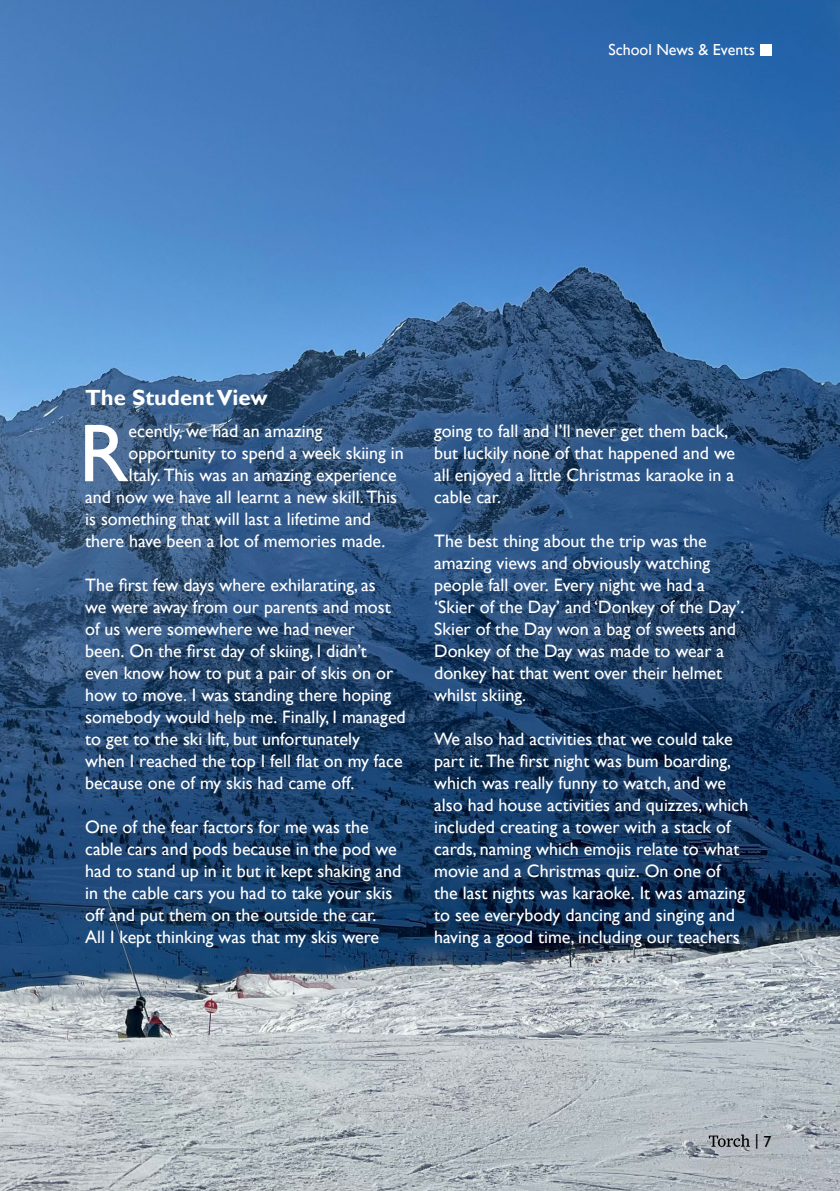
<style>
.page{position:relative;width:840px;height:1191px;background:#fff}
.page>*{position:absolute;margin:0;border:0;box-sizing:border-box;transform-origin:0 0}
.Lead_Paragraph{font:82.6px "Gill Sans";color:#fff}
.Small_Article_Headin{font:700 22px "Gill Sans";color:#fff}
.Copy_Paragraph{font:18px/22px "Gill Sans";color:#fff}
.Lead_Paragraph-2{font:18px "Gill Sans";color:#fff}
.t1{font:16px "Gill Sans";color:#fff}
.t2{font:16px "Gill Sans";color:#000}
</style>
<div class="page">
<img style="left:0;top:0;width:839px;height:1191px">
<svg style="left:708px;top:1134px;width:41px;height:12px"></svg>
<div style="left:760px;top:44px;width:11px;height:11px;background:#fff"></div>
<p class="t1" style="left:608px;top:40px;width:148px">School News &amp; Events</p>
<p class="Small_Article_Headin" style="left:85px;top:384px;width:184px">The Student View</p>
<p class="Lead_Paragraph" style="left:79px;top:405px;width:51px">R</p>
<p class="Lead_Paragraph-2" style="left:128px;top:421px;width:195px">ecently, we had an amazing</p>
<p class="Lead_Paragraph-2" style="left:128px;top:443px;width:277px">opportunity to spend a week skiing in</p>
<p class="Lead_Paragraph-2" style="left:128px;top:465px;width:269px">Italy. This was an amazing experience</p>
<p class="Lead_Paragraph-2" style="left:85px;top:487px;width:313px">and now we have all learnt a new skill. This</p>
<p class="Lead_Paragraph-2" style="left:85px;top:509px;width:287px">is something that will last a lifetime and</p>
<p class="Lead_Paragraph-2" style="left:85px;top:531px;width:302px">there have been a lot of memories made.</p>
<p class="Copy_Paragraph" style="left:85px;top:574px;width:322px">The first few days where exhilarating, as<br>we were away from our parents and most of us were somewhere we had never<br>been. On the first day of skiing, I didn’t<br>even know how to put a pair of skis on or how to move. I was standing there hoping somebody would help me. Finally, I managed to get to the ski lift, but unfortunately<br>when I reached the top I fell flat on my face because one of my skis had came off.</p>
<p class="Copy_Paragraph" style="left:85px;top:816px;width:317px">One of the fear factors for me was the cable cars and pods because in the pod we had to stand up in it but it kept shaking and in the cable cars you had to take your skis off and put them on the outside the car.<br>All I kept thinking was that my skis were</p>
<p class="Copy_Paragraph" style="left:434px;top:420px;width:302px">going to fall and I’ll never get them back, but luckily none of that happened and we all enjoyed a little Christmas karaoke in a cable car.</p>
<p class="Copy_Paragraph" style="left:434px;top:530px;width:311px">The best thing about the trip was the amazing views and obviously watching people fall over. Every night we had a ‘Skier of the Day’ and ‘Donkey of the Day’.<br>Skier of the Day won a bag of sweets and Donkey of the Day was made to wear a donkey hat that went over their helmet whilst skiing.</p>
<p class="Copy_Paragraph" style="left:434px;top:728px;width:315px">We also had activities that we could take part it. The first night was bum boarding, which was really funny to watch, and we also had house activities and quizzes, which included creating a tower with a stack of cards, naming which emojis relate to what movie and a Christmas quiz. On one of the last nights was karaoke. It was amazing to see everybody dancing and singing and having a good time, including our teachers</p>
<p class="t2" style="left:754px;top:1131px;width:18px">| 7</p>
</div>
